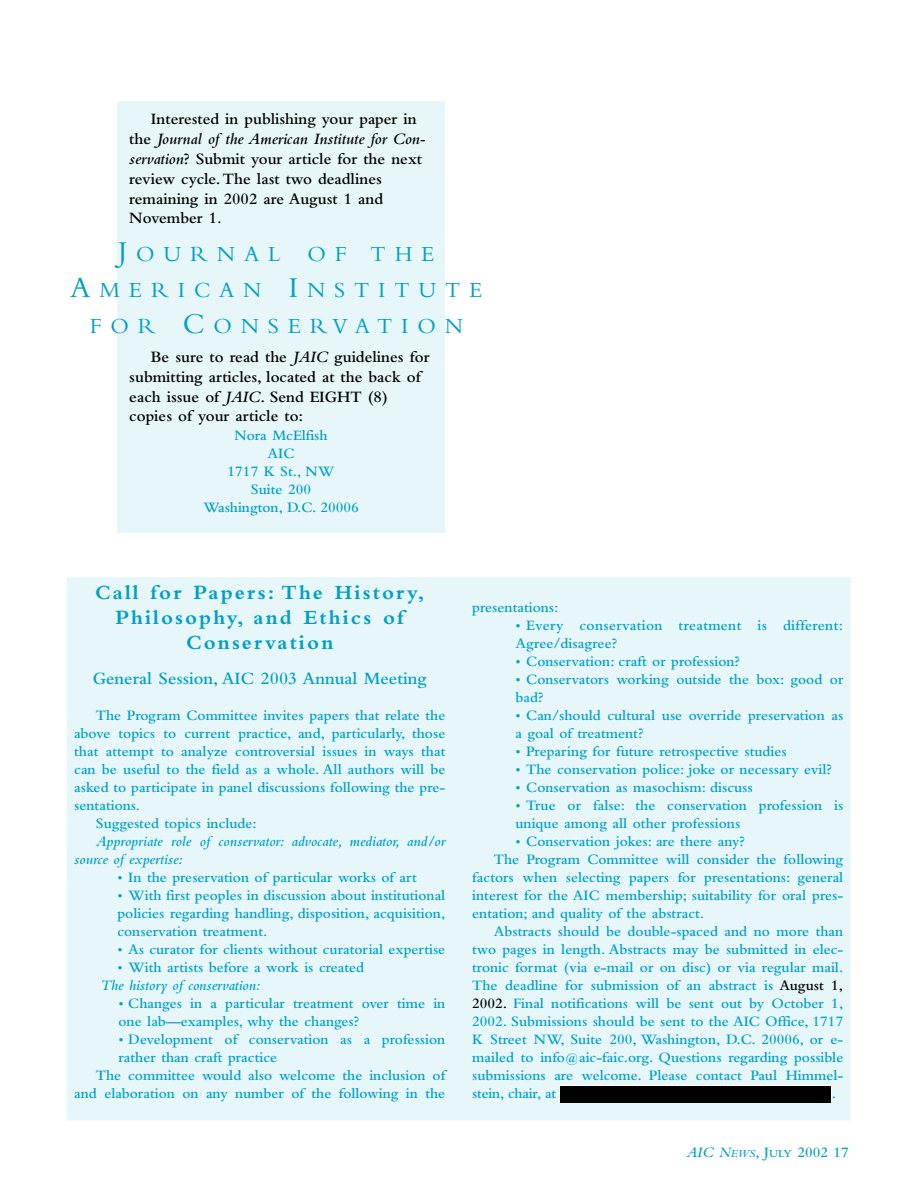
<style>
.page{position:relative;width:918px;height:1188px;background:#fff}
.page>*{position:absolute;margin:0;border:0;box-sizing:border-box;transform-origin:0 0}
.t1{font:22.5px/36px "Bembo";letter-spacing:.39em;color:#02a0c6;text-align:center}
.t2{font:700 21px/25.2px "Bembo";letter-spacing:.1em;color:#02a0c6;text-align:center}
.t3{font:600 18px "Bembo";color:#02a0c6}
.t4{font:600 16.5px/19.8px "Bembo";color:#000}
.t5{font:600 15px/18px "Bembo";color:#02a0c6}
.t6{font:italic 600 15px/18px "Bembo";color:#02a0c6}
.t7{font:600 15px/18px "Bembo";letter-spacing:.02em;color:#02a0c6}
.s1{font-style:italic}
.s2{font-size:30px}
.s3{color:#000}
.s4{font-style:italic;font-size:11.25px}
.s5{font-size:11.25px}
</style>
<div class="page">
<div style="left:117px;top:101px;width:328px;height:432px;background:#e6f6f9"></div>
<div style="left:67px;top:577px;width:784px;height:544px;background:#e6f6f9"></div>
<div style="left:560px;top:1086px;width:271px;height:17px;background:#000"></div>
<p class="t4" style="left:129px;top:111px;width:298px;text-indent:22px">Interested in publishing your paper in the <span class="s1">Journal of the American Institute for Con&shy;servation</span>? Submit your article for the next review cycle.The last two deadlines remaining in 2002 are August 1 and November 1.</p>
<h1 class="t1" style="left:70px;top:238px;width:414px"><span class="s2">J</span>OURNAL OF THE<br><span class="s2">A</span>MERICAN <span class="s2">I</span>NSTITUTE<br>FOR <span class="s2">C</span>ONSERVATION</h1>
<p class="t4" style="left:129px;top:348px;width:302px;text-indent:22px">Be sure to read the <span class="s1">JAIC</span> guidelines for submitting articles, located at the back of each issue of <span class="s1">JAIC</span>. Send EIGHT (8) copies of your article to:</p>
<p class="t5" style="left:203px;top:428px;width:157px;text-align:center">Nora McElfish<br>AIC<br>1717 K St., NW<br>Suite 200<br>Washington, D.C. 20006</p>
<h2 class="t2" style="left:95px;top:582px;width:331px">Call for Papers: The History,<br>Philosophy, and Ethics of<br>Conservation</h2>
<p class="t3" style="left:93px;top:672px;width:336px">General Session, AIC 2003 Annual Meeting</p>
<p class="t5" style="left:96px;top:708px;width:351px">The Program Committee invites papers that relate the</p>
<p class="t5" style="left:74px;top:726px;width:373px">above topics to current practice, and, particularly, those</p>
<p class="t5" style="left:74px;top:744px;width:373px">that attempt to analyze controversial issues in ways that</p>
<p class="t5" style="left:74px;top:762px;width:373px">can be useful to the field as a whole. All authors will be</p>
<p class="t5" style="left:74px;top:780px;width:373px">asked to participate in panel discussions following the pre-</p>
<p class="t5" style="left:74px;top:798px;width:67px">sentations.</p>
<p class="t5" style="left:96px;top:816px;width:163px">Suggested topics include:</p>
<p class="t6" style="left:74px;top:834px;width:373px;text-indent:22px">Appropriate role of conservator: advocate, mediator, and/or source of expertise:</p>
<p class="t5" style="left:117px;top:870px;width:301px">• In the preservation of particular works of art</p>
<p class="t5" style="left:117px;top:888px;width:329px;text-align:justify">• With first peoples in discussion about institutional policies regarding handling, disposition, acquisition, conservation treatment.</p>
<p class="t5" style="left:117px;top:942px;width:329px">• As curator for clients without curatorial expertise</p>
<p class="t5" style="left:117px;top:960px;width:248px">• With artists before a work is created</p>
<p class="t6" style="left:100px;top:978px;width:162px">The history of conservation:</p>
<p class="t5" style="left:119px;top:996px;width:328px">• Changes in a particular treatment over time in one lab—examples, why the changes?</p>
<p class="t5" style="left:119px;top:1032px;width:328px">• Development of conservation as a profession</p>
<p class="t5" style="left:119px;top:1050px;width:160px">rather than craft practice</p>
<p class="t5" style="left:96px;top:1068px;width:351px">The committee would also welcome the inclusion of</p>
<p class="t5" style="left:74px;top:1086px;width:373px">and elaboration on any number of the following in the</p>
<p class="t5" style="left:472px;top:600px;width:88px">presentations:</p>
<p class="t7" style="left:515px;top:618px;width:329px">• Every conservation treatment is different:<br>Agree/disagree?</p>
<p class="t5" style="left:515px;top:654px;width:226px">• Conservation: craft or profession?</p>
<p class="t5" style="left:515px;top:672px;width:329px">• Conservators working outside the box: good or bad?</p>
<p class="t5" style="left:515px;top:708px;width:329px">• Can/should cultural use override preservation as a goal of treatment?</p>
<p class="t5" style="left:515px;top:744px;width:273px">• Preparing for future retrospective studies</p>
<p class="t5" style="left:515px;top:762px;width:318px">• The conservation police: joke or necessary evil?</p>
<p class="t5" style="left:515px;top:780px;width:239px">• Conservation as masochism: discuss</p>
<p class="t5" style="left:515px;top:798px;width:329px">• True or false: the conservation profession is unique among all other professions</p>
<p class="t5" style="left:515px;top:834px;width:231px">• Conservation jokes: are there any?</p>
<p class="t5" style="left:494px;top:852px;width:351px">The Program Committee will consider the following</p>
<p class="t5" style="left:472px;top:870px;width:373px">factors when selecting papers for presentations: general</p>
<p class="t5" style="left:472px;top:888px;width:373px">interest for the AIC membership; suitability for oral pres-</p>
<p class="t5" style="left:472px;top:906px;width:233px">entation; and quality of the abstract.</p>
<p class="t5" style="left:494px;top:924px;width:351px">Abstracts should be double-spaced and no more than</p>
<p class="t5" style="left:472px;top:942px;width:373px">two pages in length. Abstracts may be submitted in elec-</p>
<p class="t5" style="left:472px;top:960px;width:373px">tronic format (via e-mail or on disc) or via regular mail.</p>
<p class="t5" style="left:472px;top:978px;width:373px">The deadline for submission of an abstract is <span class="s3">August 1,</span></p>
<p class="t5" style="left:472px;top:996px;width:373px"><span class="s3">2002.</span> Final notifications will be sent out by October 1,</p>
<p class="t5" style="left:472px;top:1014px;width:373px">2002. Submissions should be sent to the AIC Office, 1717</p>
<p class="t5" style="left:472px;top:1032px;width:373px">K Street NW, Suite 200, Washington, D.C. 20006, or e-</p>
<p class="t5" style="left:472px;top:1050px;width:373px">mailed to info@aic-faic.org. Questions regarding possible</p>
<p class="t5" style="left:472px;top:1068px;width:373px">submissions are welcome. Please contact Paul Himmel-</p>
<p class="t5" style="left:472px;top:1086px;width:85px">stein, chair, at</p>
<p class="t5" style="left:832px;top:1086px;width:6px">.</p>
<p class="t5" style="left:686px;top:1144px;width:164px"><span class="s1">AIC N</span><span class="s4">EWS</span>, J<span class="s5">ULY</span> 2002 17</p>
</div>
